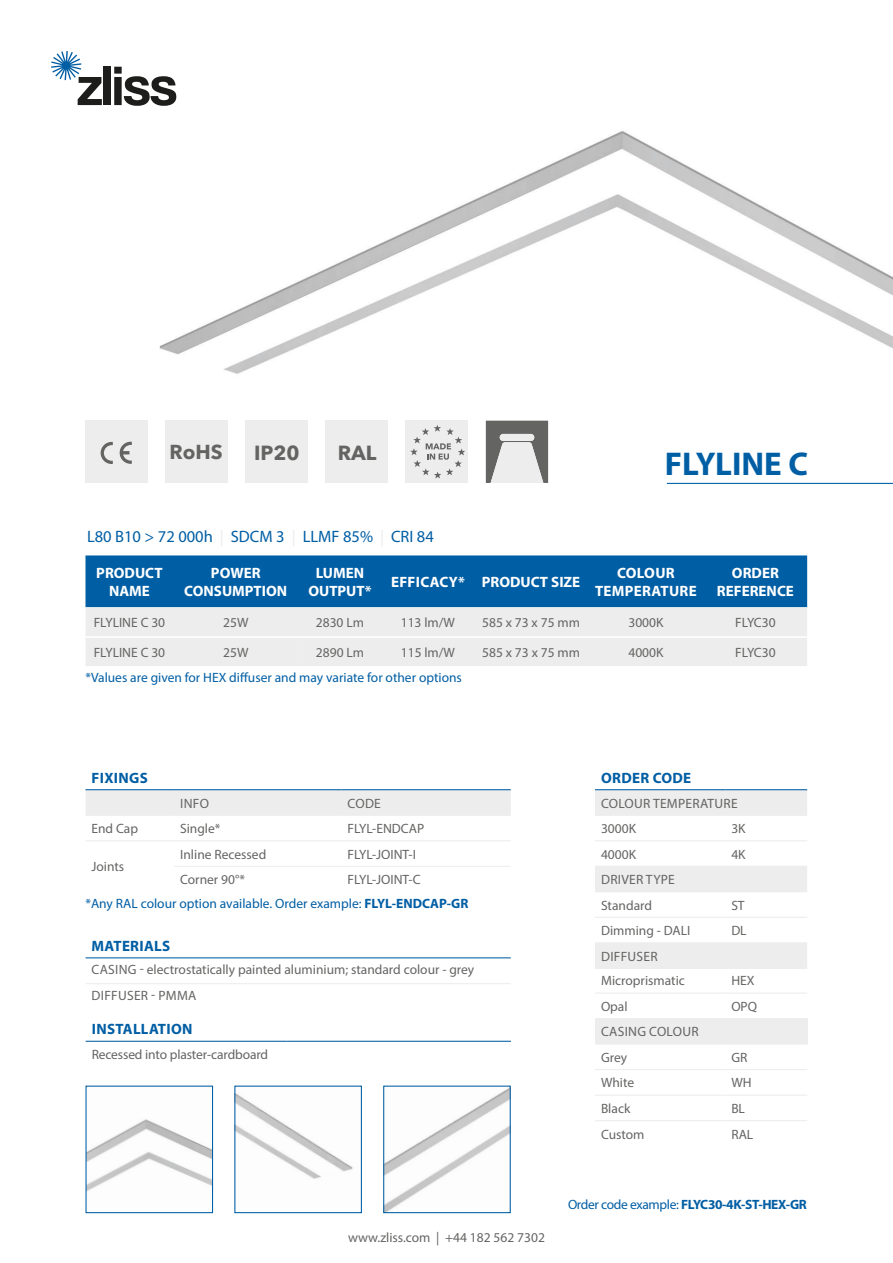
<style>
.page{position:relative;width:893px;height:1263px;background:#fff}
.page>*{position:absolute;margin:0;border:0;box-sizing:border-box;transform-origin:0 0}
.t1{font:700 33px "Myriad Pro";color:#005ea4}
.t2{font:700 20.25px "Avenir Next LT Pro";color:#646463}
.t3{font:700 20.1px "Avenir Next LT Pro";color:#646463}
.t4{font:16.5px "Myriad Pro";color:#005ea4}
.t5{font:700 15px/18px "Myriad Pro";color:#fff;text-align:center}
.t6{font:700 15px "Myriad Pro";letter-spacing:.02em;color:#005ea4}
.t7{font:700 15px/18px "Myriad Pro";letter-spacing:.02em;color:#fff;text-align:center}
.t8{font:13.5px/25.5px "Myriad Pro";color:#646463}
.t9{font:13.5px "Myriad Pro";color:#005ea4}
.t10{font:13.5px/25.5px "Myriad Pro";letter-spacing:.02em;color:#646463}
.t11{font:700 13.5px "Myriad Pro";letter-spacing:-.025em;color:#005ea4}
.s1{color:#ededed}
.s2{font-weight:700}
.s3{font-weight:400}
</style>
<div class="page">
<img style="left:159px;top:94px;width:734px;height:280px">
<svg style="left:51px;top:51px;width:51px;height:54px"></svg>
<div style="left:104px;top:67px;width:7px;height:38px;background:#1d1d1b"></div>
<svg style="left:114px;top:67px;width:62px;height:39px"></svg>
<img style="left:385px;top:1088px;width:124px;height:123px">
<div style="left:383px;top:1085px;width:128px;height:128px;border:1px solid #005ea4"></div>
<img style="left:87px;top:1119px;width:124px;height:72px">
<div style="left:85px;top:1085px;width:128px;height:128px;border:1px solid #005ea4"></div>
<img style="left:236px;top:1093px;width:117px;height:86px">
<div style="left:234px;top:1085px;width:128px;height:128px;border:1px solid #005ea4"></div>
<div style="left:85px;top:421px;width:63px;height:62px;background:#ededed"></div>
<div style="left:166px;top:421px;width:62px;height:62px;background:#ededed"></div>
<div style="left:246px;top:421px;width:62px;height:62px;background:#ededed"></div>
<div style="left:326px;top:421px;width:62px;height:62px;background:#ededed"></div>
<div style="left:406px;top:421px;width:62px;height:62px;background:#ededed"></div>
<svg style="left:85px;top:555px;width:722px;height:111px;background:#7eaacb"></svg>
<hr style="left:85px;top:636px;width:88px;height:2px;background:#fff">
<hr style="left:173px;top:636px;width:125px;height:2px;background:#fff">
<hr style="left:298px;top:636px;width:84px;height:2px;background:#fff">
<hr style="left:382px;top:636px;width:92px;height:2px;background:#fff">
<hr style="left:474px;top:636px;width:114px;height:2px;background:#fff">
<hr style="left:588px;top:636px;width:116px;height:2px;background:#fff">
<hr style="left:704px;top:636px;width:103px;height:2px;background:#fff">
<svg style="left:595px;top:790px;width:212px;height:177px"></svg>
<hr style="left:595px;top:789px;width:130px;height:1px;background:#005ea4">
<hr style="left:725px;top:789px;width:82px;height:1px;background:#005ea4">
<hr style="left:595px;top:815px;width:130px;height:1px;background:#ededed">
<hr style="left:725px;top:815px;width:82px;height:1px;background:#ededed">
<hr style="left:595px;top:840px;width:130px;height:1px;background:#ededed">
<hr style="left:725px;top:840px;width:82px;height:1px;background:#ededed">
<hr style="left:595px;top:866px;width:130px;height:1px;background:#ededed">
<hr style="left:725px;top:866px;width:82px;height:1px;background:#ededed">
<hr style="left:595px;top:891px;width:130px;height:1px;background:#ededed">
<hr style="left:725px;top:891px;width:82px;height:1px;background:#ededed">
<hr style="left:595px;top:917px;width:130px;height:1px;background:#ededed">
<hr style="left:725px;top:917px;width:82px;height:1px;background:#ededed">
<hr style="left:595px;top:942px;width:130px;height:1px;background:#ededed">
<hr style="left:725px;top:942px;width:82px;height:1px;background:#ededed">
<hr style="left:595px;top:968px;width:130px;height:1px;background:#ededed">
<hr style="left:725px;top:968px;width:82px;height:1px;background:#ededed">
<hr style="left:85px;top:983px;width:426px;height:1px;background:#ededed">
<hr style="left:85px;top:957px;width:426px;height:1px;background:#005ea4">
<div style="left:85px;top:790px;width:426px;height:25px;background:#ededed"></div>
<hr style="left:85px;top:789px;width:89px;height:1px;background:#005ea4">
<hr style="left:174px;top:789px;width:167px;height:1px;background:#005ea4">
<hr style="left:341px;top:789px;width:170px;height:1px;background:#005ea4">
<hr style="left:85px;top:815px;width:89px;height:1px;background:#ededed">
<hr style="left:174px;top:815px;width:167px;height:1px;background:#ededed">
<hr style="left:341px;top:815px;width:170px;height:1px;background:#ededed">
<hr style="left:85px;top:840px;width:89px;height:1px;background:#ededed">
<hr style="left:174px;top:840px;width:167px;height:1px;background:#ededed">
<hr style="left:341px;top:840px;width:170px;height:1px;background:#ededed">
<hr style="left:174px;top:866px;width:167px;height:1px;background:#ededed">
<hr style="left:341px;top:866px;width:170px;height:1px;background:#ededed">
<svg style="left:101px;top:442px;width:12px;height:22px"></svg>
<svg style="left:120px;top:442px;width:12px;height:22px"></svg>
<svg style="left:410px;top:425px;width:55px;height:53px"></svg>
<hr style="left:667px;top:483px;width:226px;height:1px;background:#005ea4">
<div style="left:595px;top:1018px;width:212px;height:26px;background:#ededed"></div>
<hr style="left:595px;top:967px;width:130px;height:1px;background:#ededed">
<hr style="left:725px;top:967px;width:82px;height:1px;background:#ededed">
<hr style="left:595px;top:992px;width:130px;height:1px;background:#ededed">
<hr style="left:725px;top:992px;width:82px;height:1px;background:#ededed">
<hr style="left:595px;top:1043px;width:130px;height:2px;background:#ededed">
<hr style="left:725px;top:1043px;width:82px;height:2px;background:#ededed">
<hr style="left:595px;top:1069px;width:130px;height:1px;background:#ededed">
<hr style="left:725px;top:1069px;width:82px;height:1px;background:#ededed">
<hr style="left:595px;top:1094px;width:130px;height:2px;background:#ededed">
<hr style="left:725px;top:1094px;width:82px;height:2px;background:#ededed">
<hr style="left:595px;top:1120px;width:130px;height:1px;background:#ededed">
<hr style="left:725px;top:1120px;width:82px;height:1px;background:#ededed">
<svg style="left:486px;top:421px;width:62px;height:62px;background:#a8a8a7"></svg>
<hr style="left:86px;top:1041px;width:200px;height:1px;background:#005ea4">
<hr style="left:286px;top:1041px;width:225px;height:1px;background:#005ea4">
<h3 class="t3" style="left:170px;top:440px;width:54px">RoHS</h3>
<h2 class="t2" style="left:254px;top:440px;width:47px">IP20</h2>
<h2 class="t2" style="left:338px;top:440px;width:40px">RAL</h2>
<p class="t4" style="left:87px;top:526px;width:348px">L80 B10 &gt; 72 000h <span class="s1">|</span> SDCM 3 <span class="s1">|</span> LLMF 85% <span class="s1">|</span> CRI 84</p>
<h1 class="t1" style="left:665px;top:443px;width:145px">FLYLINE C</h1>
<p class="t5" style="left:96px;top:563px;width:68px">PRODUCT<br>NAME</p>
<p class="t5" style="left:184px;top:563px;width:104px">POWER<br>CONSUMPTION</p>
<p class="t5" style="left:308px;top:563px;width:65px">LUMEN<br>OUTPUT*</p>
<p class="t5" style="left:391px;top:572px;width:191px">EFFICACY* PRODUCT SIZE</p>
<p class="t7" style="left:595px;top:563px;width:103px">COLOUR<br>TEMPERATURE</p>
<p class="t5" style="left:717px;top:563px;width:79px">ORDER<br>REFERENCE</p>
<p class="t8" style="left:94px;top:610px;width:73px">FLYLINE C 30</p>
<p class="t8" style="left:223px;top:610px;width:27px">25W</p>
<p class="t8" style="left:316px;top:610px;width:50px">2830 Lm</p>
<p class="t8" style="left:401px;top:610px;width:56px">113 lm/W</p>
<p class="t8" style="left:482px;top:610px;width:99px">585 x 73 x 75 mm</p>
<p class="t8" style="left:628px;top:610px;width:37px">3000K</p>
<p class="t8" style="left:735px;top:610px;width:42px">FLYC30</p>
<p class="t8" style="left:94px;top:639px;width:73px">FLYLINE C 30</p>
<p class="t8" style="left:223px;top:639px;width:27px">25W</p>
<p class="t8" style="left:316px;top:639px;width:50px">2890 Lm</p>
<p class="t8" style="left:401px;top:639px;width:56px">115 lm/W</p>
<p class="t8" style="left:482px;top:639px;width:99px">585 x 73 x 75 mm</p>
<p class="t8" style="left:628px;top:639px;width:37px">4000K</p>
<p class="t8" style="left:735px;top:639px;width:42px">FLYC30</p>
<p class="t9" style="left:85px;top:669px;width:378px">*Values are given for HEX diffuser and may variate for other options</p>
<p class="t6" style="left:92px;top:768px;width:58px">FIXINGS</p>
<p class="t8" style="left:180px;top:790px;width:30px">INFO</p>
<p class="t8" style="left:348px;top:790px;width:35px">CODE</p>
<p class="t8" style="left:92px;top:815px;width:48px">End Cap</p>
<p class="t8" style="left:180px;top:815px;width:42px">Single*</p>
<p class="t8" style="left:347px;top:815px;width:78px">FLYL-ENDCAP</p>
<p class="t8" style="left:92px;top:854px;width:34px">Joints</p>
<p class="t8" style="left:180px;top:841px;width:88px">Inline Recessed</p>
<p class="t8" style="left:347px;top:841px;width:70px">FLYL-JOINT-I</p>
<p class="t8" style="left:180px;top:867px;width:66px">Corner 90°*</p>
<p class="t8" style="left:347px;top:867px;width:75px">FLYL-JOINT-C</p>
<p class="t9" style="left:85px;top:895px;width:384px">*Any RAL colour option available. Order example: <span class="s2">FLYL-ENDCAP-GR</span></p>
<p class="t6" style="left:92px;top:936px;width:80px">MATERIALS</p>
<p class="t8" style="left:92px;top:956px;width:384px">CASING - electrostatically painted aluminium; standard colour - grey<br>DIFFUSER - PMMA</p>
<p class="t6" style="left:92px;top:1019px;width:102px">INSTALLATION</p>
<p class="t8" style="left:92px;top:1042px;width:178px">Recessed into plaster-cardboard</p>
<p class="t6" style="left:601px;top:768px;width:92px">ORDER CODE</p>
<p class="t10" style="left:601px;top:790px;width:138px">COLOUR TEMPERATURE<br>3000K</p>
<p class="t8" style="left:731px;top:815px;width:16px">3K</p>
<p class="t8" style="left:601px;top:841px;width:37px">4000K</p>
<p class="t8" style="left:731px;top:841px;width:16px">4K</p>
<p class="t8" style="left:601px;top:867px;width:75px">DRIVER TYPE<br>Standard</p>
<p class="t8" style="left:731px;top:892px;width:15px">ST</p>
<p class="t8" style="left:601px;top:918px;width:91px">Dimming - DALI</p>
<p class="t8" style="left:731px;top:918px;width:17px">DL</p>
<p class="t10" style="left:601px;top:943px;width:58px">DIFFUSER</p>
<p class="t8" style="left:601px;top:968px;width:85px">Microprismatic</p>
<p class="t8" style="left:731px;top:968px;width:25px">HEX</p>
<p class="t8" style="left:601px;top:993px;width:28px">Opal</p>
<p class="t8" style="left:731px;top:993px;width:27px">OPQ</p>
<p class="t10" style="left:601px;top:1019px;width:99px">CASING COLOUR<br>Grey</p>
<p class="t8" style="left:731px;top:1044px;width:17px">GR</p>
<p class="t8" style="left:601px;top:1070px;width:35px">White</p>
<p class="t8" style="left:731px;top:1070px;width:22px">WH</p>
<p class="t8" style="left:601px;top:1095px;width:31px">Black</p>
<p class="t8" style="left:731px;top:1095px;width:15px">BL</p>
<p class="t8" style="left:601px;top:1121px;width:45px">Custom</p>
<p class="t8" style="left:731px;top:1121px;width:23px">RAL</p>
<p class="t8" style="left:348px;top:1225px;width:198px">www.zliss.com | +44 182 562 7302</p>
<p class="t11" style="left:568px;top:1196px;width:240px"><span class="s3">Order code example:</span> FLYC30-4K-ST-HEX-GR</p>
</div>
